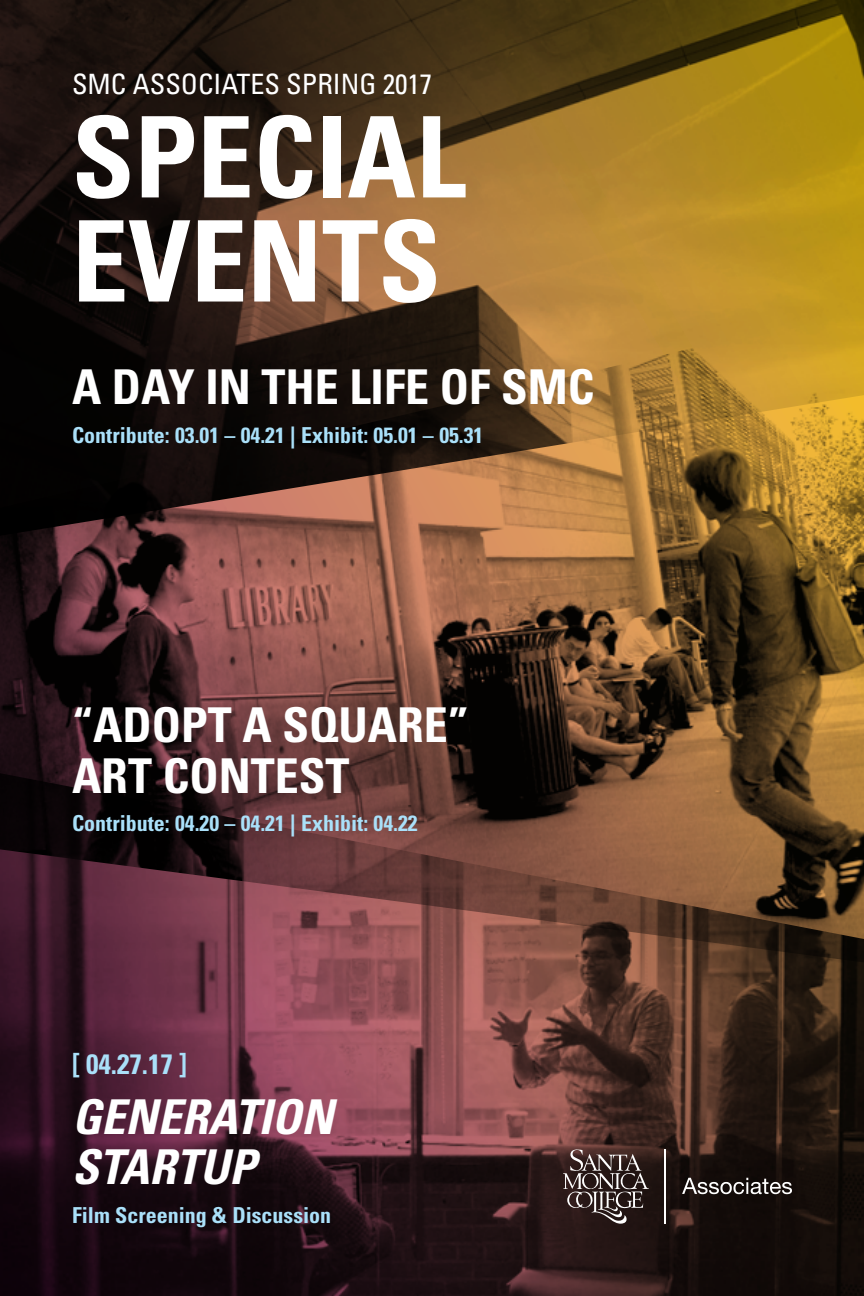
<style>
.page{position:relative;width:864px;height:1296px;background:#fff}
.page>*{position:absolute;margin:0;border:0;box-sizing:border-box;transform-origin:0 0}
.t1{font:700 condensed 112.6px/104px "Univers";color:#fff}
.t2{font:700 condensed 48px/50.4px "Univers";color:#fff}
.t3{font:italic 700 condensed 48px/50.4px "Univers";color:#fff}
.t4{font:condensed 28px "Univers";color:#fff}
.t5{font:700 condensed 28px "Univers";color:#aae0f9}
.t6{font:700 condensed 22px "Univers";color:#aae0f9}
</style>
<div class="page">
<svg style="left:0;top:0;width:864px;height:308px;background:#674c1d"></svg>
<img style="left:0;top:308px;width:864px;height:465px">
<img style="left:0;top:773px;width:864px;height:523px">
<svg style="left:562px;top:1148px;width:87px;height:76px;background:#504140"></svg>
<hr style="left:664px;top:1149px;width:1px;height:75px;background:#fff">
<svg style="left:682px;top:1178px;width:110px;height:16px"></svg>
<p class="t4" style="left:72px;top:67px;width:362px">SMC ASSOCIATES SPRING 2017</p>
<h1 class="t1" style="left:72px;top:105px;width:395px">SPECIAL<br>EVENTS</h1>
<h2 class="t2" style="left:72px;top:361px;width:524px">A DAY IN THE LIFE OF SMC</h2>
<p class="t6" style="left:72px;top:421px;width:413px">Contribute: 03.01 – 04.21 | Exhibit: 05.01 – 05.31</p>
<h2 class="t2" style="left:72px;top:700px;width:399px">“ADOPT A SQUARE”<br>ART CONTEST</h2>
<p class="t6" style="left:72px;top:810px;width:347px">Contribute: 04.20 – 04.21 | Exhibit: 04.22</p>
<p class="t5" style="left:72px;top:1047px;width:117px">[ 04.27.17 ]</p>
<h2 class="t3" style="left:72px;top:1091px;width:263px">GENERATION<br>STARTUP</h2>
<p class="t6" style="left:72px;top:1201px;width:261px">Film Screening &amp; Discussion</p>
</div>
